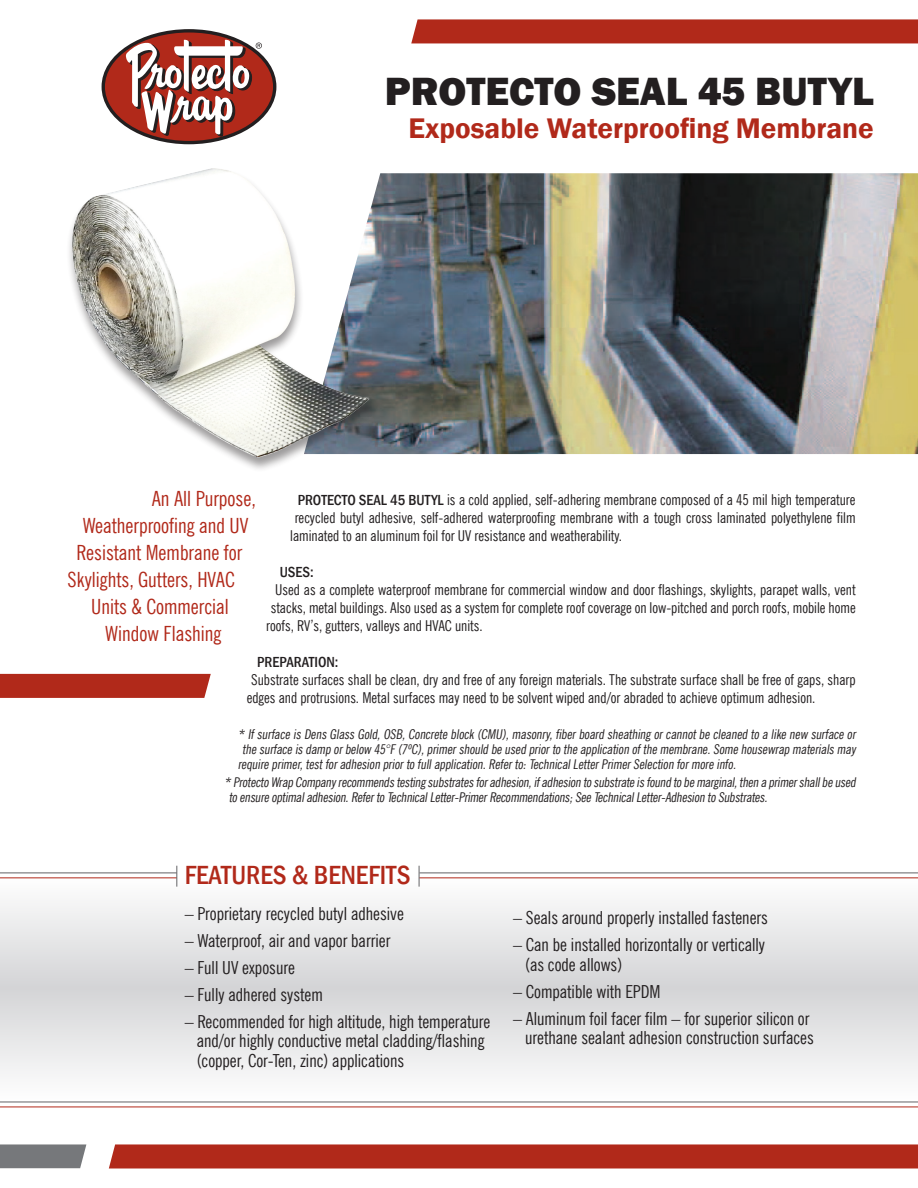
<style>
.page{position:relative;width:918px;height:1188px;background:#fff}
.page>*{position:absolute;margin:0;border:0;box-sizing:border-box;transform-origin:0 0}
.t1{font:800 40.5px "Franklin Gothic";color:#231f20}
.t2{font:600 29.1px "Franklin Gothic";color:#b1291a}
.t3{font:500 condensed 27px "Franklin Gothic";color:#b1291a}
.t4{font:condensed 21px "News Gothic BT";color:#b1291a}
.t5{font:condensed 18px/19.5px "News Gothic BT";color:#231f20}
.t6{font:condensed 15px/18px "News Gothic BT";color:#231f20;text-align:justify}
.t7{font:500 condensed 15px "Franklin Gothic";color:#231f20}
.t8{font:italic condensed 13.5px/15px "News Gothic BT";color:#231f20}
.s1{font-family:"Franklin Gothic";font-weight:500}
</style>
<div class="page">
<svg style="left:0;top:878px;width:918px;height:224px"></svg>
<hr style="left:419px;top:873px;width:499px;height:1px;background:#636366">
<hr style="left:0;top:1102px;width:918px;height:1px;background:#636366">
<hr style="left:0;top:873px;width:177px;height:1px;background:#636366">
<hr style="left:419px;top:877px;width:499px;height:1px;background:#b1291a">
<hr style="left:0;top:1107px;width:918px;height:1px;background:#b1291a">
<hr style="left:0;top:877px;width:177px;height:1px;background:#b1291a">
<img style="left:378px;top:173px;width:540px;height:281px">
<svg style="left:419px;top:866px;width:1px;height:21px"></svg>
<svg style="left:176px;top:866px;width:1px;height:21px"></svg>
<div style="left:411px;top:19px;width:507px;height:24px;background:#b1291a"></div>
<svg style="left:109px;top:1144px;width:809px;height:25px;background:#b43223"></svg>
<svg style="left:0;top:1144px;width:86px;height:24px;background:#7c7e81"></svg>
<svg style="left:103px;top:30px;width:172px;height:112px;background:#9a271a"></svg>
<svg style="left:126px;top:40px;width:136px;height:96px"></svg>
<div style="left:102px;top:29px;width:174px;height:115px;border:3px solid #231f20;border-radius:50%"></div>
<div style="left:0;top:674px;width:211px;height:24px;background:#b1291a"></div>
<div style="left:66px;top:167px;width:312px;height:305px;background:#231f20;opacity:.45"></div>
<img style="left:70px;top:167px;width:303px;height:296px">
<h1 class="t1" style="left:385px;top:65px;width:491px">PROTECTO SEAL 45 BUTYL</h1>
<h2 class="t2" style="left:408px;top:110px;width:467px">Exposable Waterproofing Membrane</h2>
<h3 class="t4" style="left:152px;top:486px;width:106px">An All Purpose,</h3>
<h3 class="t4" style="left:83px;top:513px;width:167px">Weatherproofing and UV</h3>
<h3 class="t4" style="left:77px;top:540px;width:167px">Resistant Membrane for</h3>
<h3 class="t4" style="left:68px;top:567px;width:169px">Skylights, Gutters, HVAC</h3>
<h3 class="t4" style="left:91px;top:594px;width:139px">Units &amp; Commercial</h3>
<h3 class="t4" style="left:105px;top:621px;width:118px">Window Flashing</h3>
<p class="t6" style="left:298px;top:490px;width:559px"><span class="s1">PROTECTO SEAL 45 BUTYL</span> is a cold applied, self-adhering membrane composed of a 45 mil high temperature</p>
<p class="t6" style="left:295px;top:508px;width:562px">recycled butyl adhesive, self-adhered waterproofing membrane with a tough cross laminated polyethylene film</p>
<p class="t6" style="left:290px;top:526px;width:333px">laminated to an aluminum foil for UV resistance and weatherability.</p>
<p class="t7" style="left:280px;top:562px;width:35px">USES:</p>
<p class="t6" style="left:266px;top:580px;width:591px;text-indent:9px">Used as a complete waterproof membrane for commercial window and door flashings, skylights, parapet walls, vent stacks, metal buildings. Also used as a system for complete roof coverage on low-pitched and porch roofs, mobile home roofs, RV’s, gutters, valleys and HVAC units.</p>
<p class="t7" style="left:257px;top:652px;width:83px">PREPARATION:</p>
<p class="t6" style="left:247px;top:670px;width:610px;text-indent:4px">Substrate surfaces shall be clean, dry and free of any foreign materials. The substrate surface shall be free of gaps, sharp edges and protrusions. Metal surfaces may need to be solvent wiped and/or abraded to achieve optimum adhesion.</p>
<p class="t8" style="left:238px;top:726px;width:622px">* Ifsurface is Dens Glass Gold,OSB,Concrete block (CMU),masonry,fiberboard sheathing orcannotbe cleaned to a like new surface or</p>
<p class="t8" style="left:242px;top:741px;width:618px">the surface is damp orbelow 45°F (7ºC),primershould be used priorto the application ofthe membrane.Some housewrap materials may</p>
<p class="t8" style="left:238px;top:756px;width:502px">require primer,testforadhesion priorto fullapplication.Referto:TechnicalLetterPrimerSelection formore info.</p>
<p class="t8" style="left:229px;top:774px;width:631px;text-indent:-4px">* Protecto Wrap Companyrecommendstestingsubstratesforadhesion,ifadhesion to substrate isfound to be marginal,then a primershallbe used to ensure optimaladhesion.Referto TechnicalLetter-PrimerRecommendations;See TechnicalLetter-Adhesion to Substrates.</p>
<h3 class="t3" style="left:185px;top:857px;width:227px">FEATURES &amp; BENEFITS</h3>
<p class="t5" style="left:185px;top:904px;width:221px">– Proprietary recycled butyl adhesive</p>
<p class="t5" style="left:185px;top:931px;width:207px">– Waterproof, air and vapor barrier</p>
<p class="t5" style="left:185px;top:958px;width:112px">– Full UV exposure</p>
<p class="t5" style="left:185px;top:985px;width:140px">– Fully adhered system</p>
<p class="t5" style="left:197px;top:1012px;width:295px;text-indent:-12px">– Recommended for high altitude, high temperature and/or highly conductive metal cladding/flashing (copper, Cor-Ten, zinc) applications</p>
<p class="t5" style="left:513px;top:908px;width:256px">– Seals around properly installed fasteners</p>
<p class="t5" style="left:525px;top:935px;width:242px;text-indent:-12px">– Can be installed horizontally or vertically (as code allows)</p>
<p class="t5" style="left:513px;top:981px;width:149px">– Compatible with EPDM</p>
<p class="t5" style="left:513px;top:1008px;width:302px;text-align:right">– Aluminum foil facer film – for superior silicon or urethane sealant adhesion construction surfaces</p>
</div>
